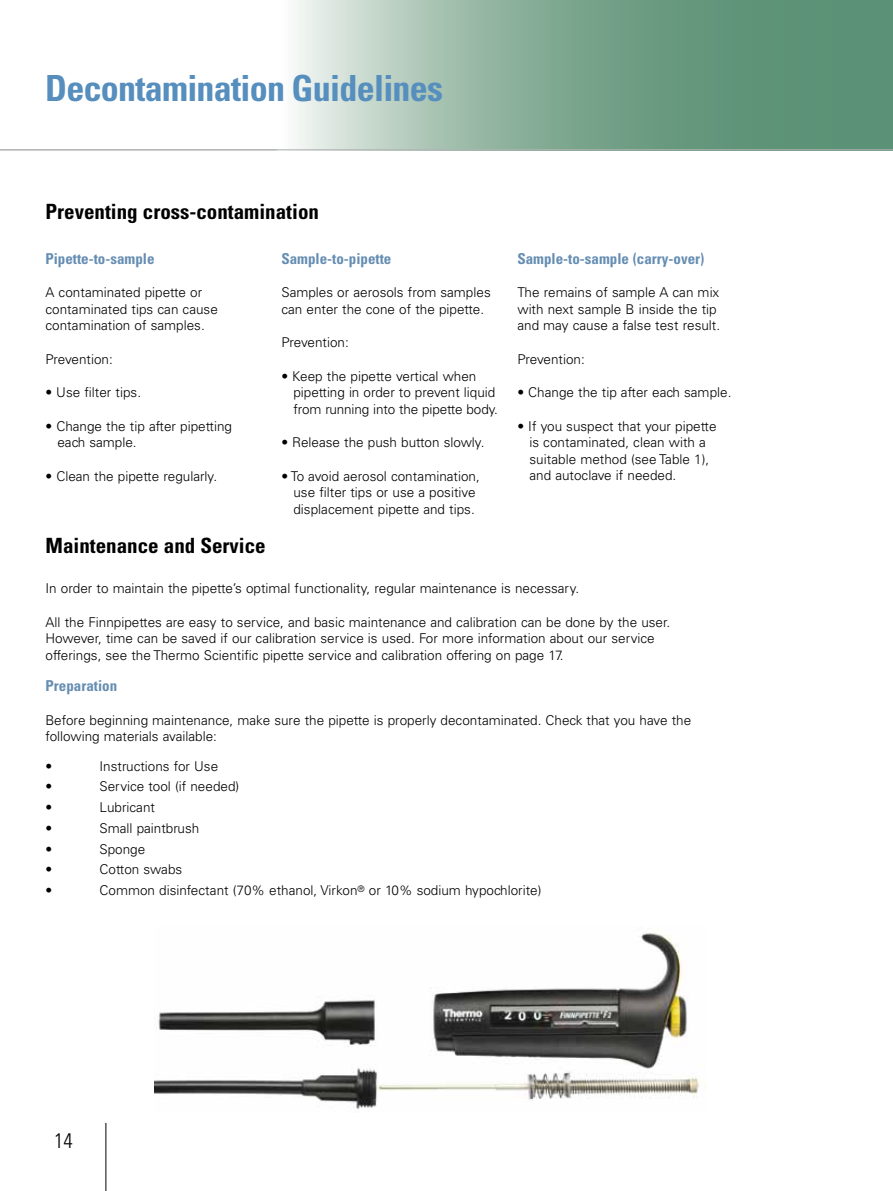
<style>
.page{position:relative;width:893px;height:1191px;background:#fff}
.page>*{position:absolute;margin:0;border:0;box-sizing:border-box;transform-origin:0 0}
.t1{font:700 condensed 36px "Univers LT Std";letter-spacing:-.02em;color:#568ebe}
.t2{font:700 condensed 21px "Univers LT Std";color:#000}
.t3{font:300 condensed 21px "Univers LT Std";color:#000}
.t4{font:700 condensed 15px "Univers LT Std";color:#658db2}
.t5{font:300 13.5px/16.5px "Univers LT Std";color:#000}
</style>
<div class="page">
<hr style="left:106px;top:1122px;width:1px;height:69px;background:#000">
<svg style="left:295px;top:0;width:598px;height:149px;background:#86ad98"></svg>
<hr style="left:0;top:149px;width:893px;height:1px;background:#b1b3b4">
<img style="left:154px;top:932px;width:552px;height:177px">
<h1 class="t1" style="left:45px;top:66px;width:400px">Decontamination Guidelines</h1>
<h2 class="t2" style="left:46px;top:199px;width:275px">Preventing cross-contamination</h2>
<p class="t4" style="left:281px;top:249px;width:112px">Sample-to-pipette</p>
<p class="t5" style="left:281px;top:284px;width:211px">Samples or aerosols from samples can enter the cone of the pipette.</p>
<p class="t5" style="left:281px;top:334px;width:69px">Prevention:</p>
<p class="t5" style="left:293px;top:368px;width:206px;text-indent:-12px">• Keep the pipette vertical when pipetting in order to prevent liquid from running into the pipette body.</p>
<p class="t5" style="left:281px;top:434px;width:204px">• Release the push button slowly.</p>
<p class="t5" style="left:281px;top:468px;width:200px;text-align:center">• To avoid aerosol contamination, use filter tips or use a positive displacement pipette and tips.</p>
<p class="t4" style="left:45px;top:249px;width:111px">Pipette-to-sample</p>
<p class="t5" style="left:45px;top:284px;width:174px">A contaminated pipette or contaminated tips can cause contamination of samples.</p>
<p class="t5" style="left:45px;top:351px;width:69px">Prevention:</p>
<p class="t5" style="left:45px;top:384px;width:97px">• Use filter tips.</p>
<p class="t5" style="left:57px;top:418px;width:176px;text-indent:-12px">• Change the tip after pipetting each sample.</p>
<p class="t5" style="left:45px;top:468px;width:173px">• Clean the pipette regularly.</p>
<h2 class="t2" style="left:46px;top:532px;width:222px">Maintenance and Service</h2>
<p class="t4" style="left:517px;top:249px;width:188px">Sample-to-sample (carry-over)</p>
<p class="t5" style="left:517px;top:284px;width:204px">The remains of sample A can mix with next sample B inside the tip and may cause a false test result.</p>
<p class="t5" style="left:517px;top:351px;width:69px">Prevention:</p>
<p class="t5" style="left:517px;top:384px;width:215px">• Change the tip after each sample.</p>
<p class="t5" style="left:529px;top:418px;width:189px;text-indent:-12px">• If you suspect that your pipette is contaminated, clean with a suitable method (see Table 1), and autoclave if needed.</p>
<p class="t5" style="left:46px;top:580px;width:535px">In order to maintain the pipette’s optimal functionality, regular maintenance is necessary.</p>
<p class="t5" style="left:46px;top:614px;width:626px">All the Finnpipettes are easy to service, and basic maintenance and calibration can be done by the user.<br>However, time can be saved if our calibration service is used. For more information about our service offerings, see the Thermo Scientific pipette service and calibration offering on page 17.</p>
<p class="t4" style="left:46px;top:677px;width:73px">Preparation</p>
<p class="t5" style="left:46px;top:712px;width:647px">Before beginning maintenance, make sure the pipette is properly decontaminated. Check that you have the following materials available:</p>
<p class="t5" style="left:46px;top:757px;width:8px">•</p>
<p class="t5" style="left:100px;top:757px;width:120px">Instructions for Use</p>
<p class="t5" style="left:46px;top:778px;width:8px">•</p>
<p class="t5" style="left:100px;top:778px;width:141px">Service tool (if needed)</p>
<p class="t5" style="left:46px;top:799px;width:8px">•</p>
<p class="t5" style="left:100px;top:799px;width:57px">Lubricant</p>
<p class="t5" style="left:46px;top:820px;width:8px">•</p>
<p class="t5" style="left:100px;top:820px;width:101px">Small paintbrush</p>
<p class="t5" style="left:46px;top:840px;width:8px">•</p>
<p class="t5" style="left:100px;top:840px;width:47px">Sponge</p>
<p class="t5" style="left:46px;top:861px;width:8px">•</p>
<p class="t5" style="left:100px;top:861px;width:84px">Cotton swabs</p>
<p class="t5" style="left:46px;top:882px;width:8px">•</p>
<p class="t5" style="left:100px;top:882px;width:443px">Common disinfectant (70% ethanol, Virkon<sup>®</sup> or 10% sodium hypochlorite)</p>
<h2 class="t3" style="left:54px;top:1128px;width:20px">14</h2>
</div>
